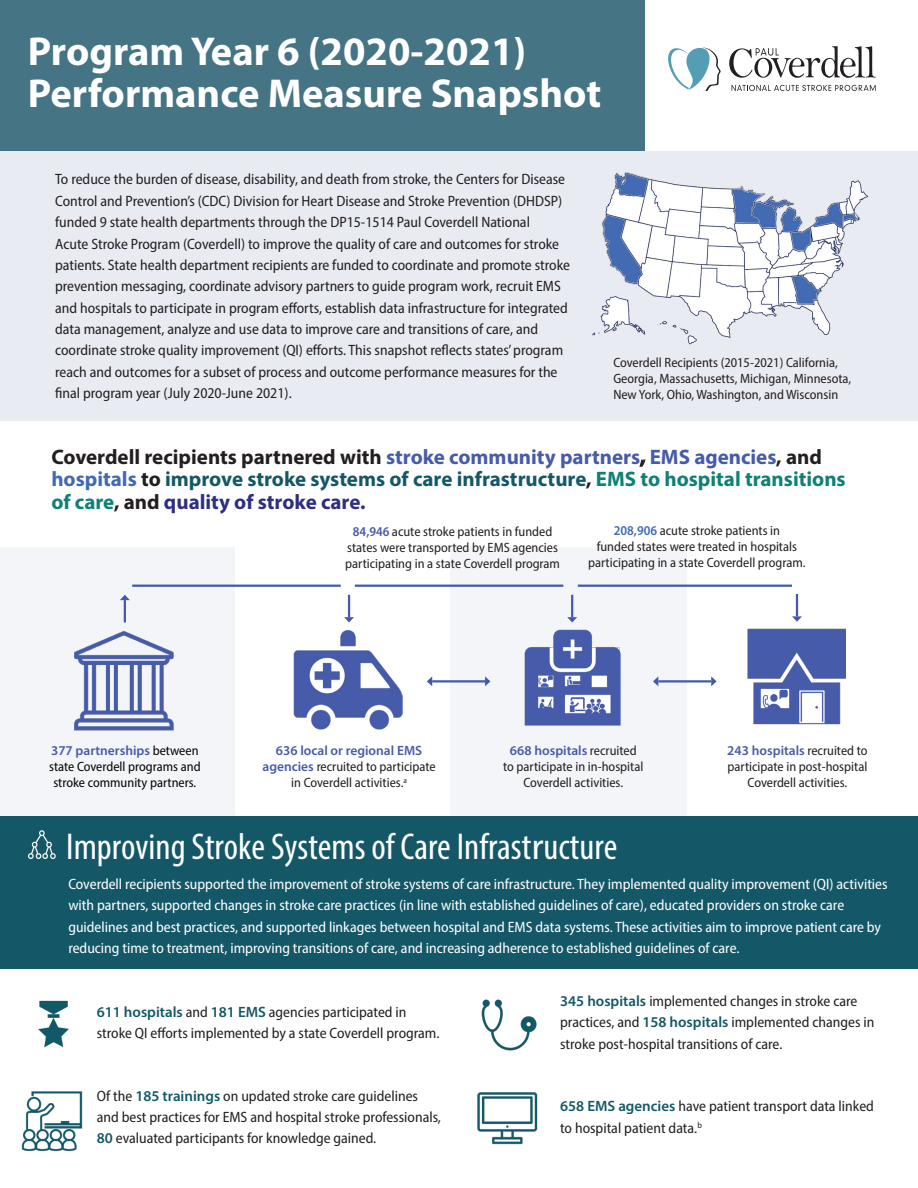
<style>
.page{position:relative;width:918px;height:1188px;background:#fff}
.page>*{position:absolute;margin:0;border:0;box-sizing:border-box;transform-origin:0 0}
.t1{font:700 40.5px/42px "Myriad Pro";color:#fff}
.t2{font:condensed 37.5px "Myriad Pro";color:#fff}
.t3{font:700 21px/22.5px "Myriad Pro";color:#231f20}
.t4{font:semi-condensed 15px/21.3px "Myriad Pro";color:#231f20}
.t5{font:semi-condensed 15px/21.3px "Myriad Pro";color:#fff}
.t6{font:semi-condensed 13.5px/16.2px "Myriad Pro";color:#231f20;text-align:center}
.t7{font:semi-condensed 13.5px/16.2px "Myriad Pro";color:#040503;text-align:center}
.s1{color:#465ba9}
.s2{color:#406ab4}
.s3{color:#145868}
.s4{color:#0f8174}
.s5{color:#2e307e}
.s6{font-weight:600;color:#465ba9}
.s7{font-weight:600;color:#406ab4}
.s8{font-weight:600;font-stretch:normal;color:#465ba9}
.s9{font-stretch:normal}
.s10{font-weight:600;font-stretch:normal;color:#145868}
</style>
<div class="page">
<div style="left:0;top:0;width:644px;height:151px;background:#457485"></div>
<div style="left:0;top:151px;width:918px;height:270px;background:#e8ebf2"></div>
<svg style="left:668px;top:47px;width:53px;height:44px"></svg>
<svg style="left:732px;top:85px;width:144px;height:6px"></svg>
<svg style="left:729px;top:46px;width:147px;height:32px"></svg>
<img style="left:592px;top:172px;width:276px;height:173px">
<div style="left:0;top:547px;width:235px;height:270px;background:#f3f5f8"></div>
<div style="left:450px;top:547px;width:237px;height:270px;background:#f3f5f8"></div>
<div style="left:0;top:817px;width:918px;height:152px;background:#145868"></div>
<img style="left:29px;top:831px;width:27px;height:27px">
<img style="left:481px;top:999px;width:56px;height:52px">
<img style="left:21px;top:1091px;width:62px;height:61px">
<img style="left:38px;top:1000px;width:31px;height:48px">
<img style="left:74px;top:631px;width:100px;height:100px">
<img style="left:293px;top:630px;width:110px;height:99px">
<img style="left:524px;top:629px;width:96px;height:97px">
<img style="left:747px;top:629px;width:99px;height:96px">
<hr style="left:124px;top:600px;width:2px;height:23px;background:#425ba9">
<svg style="left:120px;top:595px;width:10px;height:5px"></svg>
<hr style="left:348px;top:595px;width:2px;height:22px;background:#425ba9">
<svg style="left:344px;top:617px;width:10px;height:6px"></svg>
<hr style="left:432px;top:680px;width:53px;height:3px;background:#425ba9">
<svg style="left:485px;top:676px;width:5px;height:10px"></svg>
<svg style="left:427px;top:676px;width:5px;height:10px"></svg>
<hr style="left:658px;top:680px;width:53px;height:3px;background:#425ba9">
<svg style="left:711px;top:676px;width:6px;height:10px"></svg>
<svg style="left:653px;top:677px;width:5px;height:9px"></svg>
<hr style="left:571px;top:595px;width:2px;height:22px;background:#425ba9">
<svg style="left:567px;top:617px;width:10px;height:6px"></svg>
<hr style="left:796px;top:594px;width:2px;height:22px;background:#425ba9">
<svg style="left:792px;top:616px;width:10px;height:6px"></svg>
<hr style="left:132px;top:585px;width:209px;height:2px;background:#425ba9">
<hr style="left:355px;top:585px;width:208px;height:2px;background:#425ba9">
<hr style="left:578px;top:585px;width:214px;height:2px;background:#425ba9">
<img style="left:477px;top:1092px;width:61px;height:53px">
<h1 class="t1" style="left:28px;top:29px;width:575px">Program Year 6 (2020-2021)<br>Performance Measure Snapshot</h1>
<p class="t4" style="left:55px;top:169px;width:516px">To reduce the burden of disease, disability, and death from stroke, the Centers for Disease Control and Prevention’s (CDC) Division for Heart Disease and Stroke Prevention (DHDSP) funded 9 state health departments through the DP15-1514 Paul Coverdell National<br>Acute Stroke Program (Coverdell) to improve the quality of care and outcomes for stroke patients. State health department recipients are funded to coordinate and promote stroke prevention messaging, coordinate advisory partners to guide program work, recruit EMS and hospitals to participate in program efforts, establish data infrastructure for integrated data management, analyze and use data to improve care and transitions of care, and coordinate stroke quality improvement (QI) efforts. This snapshot reflects states’ program reach and outcomes for a subset of process and outcome performance measures for the final program year (July 2020-June 2021).</p>
<p class="t6" style="left:613px;top:354px;width:240px;text-align:left">Coverdell Recipients (2015-2021) California,<br>Georgia, Massachusetts, Michigan, Minnesota,<br>New York, Ohio, Washington, and Wisconsin</p>
<h2 class="t3" style="left:51px;top:445px;width:796px">Coverdell recipients partnered with <span class="s1">stroke community partners</span>, <span class="s1">EMS agencies</span>, and <span class="s2">hospitals</span> to <span class="s3">improve stroke systems of care infrastructure</span>, <span class="s4">EMS to hospital transitions of care</span>, and <span class="s5">quality of stroke care.</span></h2>
<p class="t6" style="left:345px;top:523px;width:216px"><span class="s6">84,946</span> acute stroke patients in funded states were transported by EMS agencies participating in a state Coverdell program</p>
<p class="t6" style="left:588px;top:522px;width:219px"><span class="s7">208,906</span> acute stroke patients in<br>funded states were treated in hospitals participating in a state Coverdell program.</p>
<p class="t7" style="left:49px;top:742px;width:153px"><span class="s8">377 partnerships</span> between state Coverdell programs and stroke community partners.</p>
<p class="t6" style="left:262px;top:742px;width:175px"><span class="s8">636 local or regional EMS agencies</span> recruited to participate in Coverdell activities.<sup>a</sup></p>
<p class="t6" style="left:503px;top:742px;width:142px"><span class="s8">668 hospitals</span> recruited to participate in in-hospital<br>Coverdell activities.</p>
<p class="t6" style="left:727px;top:742px;width:142px"><span class="s8">243 hospitals</span> recruited to participate in post-hospital<br>Coverdell activities.</p>
<h2 class="t2" style="left:66px;top:824px;width:553px">Improving Stroke Systems of Care Infrast<span class="s9">r</span>ucture</h2>
<p class="t5" style="left:68px;top:873px;width:821px">Coverdell recipients supported the improvement of stroke systems of care infrastructure. They implemented quality improvement (QI) activities with partners, supported changes in stroke care practices (in line with established guidelines of care), educated providers on stroke care guidelines and best practices, and supported linkages between hospital and EMS data systems. These activities aim to improve patient care by reducing time to treatment, improving transitions of care, and increasing adherence to established guidelines of care.</p>
<p class="t4" style="left:97px;top:1001px;width:344px"><span class="s10">611 hospitals</span> and <span class="s10">181 EMS</span> agencies participated in stroke QI efforts implemented by a state Coverdell program.</p>
<p class="t4" style="left:97px;top:1085px;width:346px">Of the <span class="s10">185 trainings</span> on updated stroke care guidelines and best practices for EMS and hospital stroke professionals,<br><span class="s10">80</span> evaluated participants for knowledge gained.</p>
<p class="t4" style="left:560px;top:990px;width:316px"><span class="s10">345 hospitals</span> implemented changes in stroke care practices, and <span class="s10">158 hospitals</span> implemented changes in stroke post-hospital transitions of care.</p>
<p class="t4" style="left:560px;top:1095px;width:315px"><span class="s10">658 EMS agencies</span> have patient transport data linked to hospital patient data.<sup>b</sup></p>
</div>
